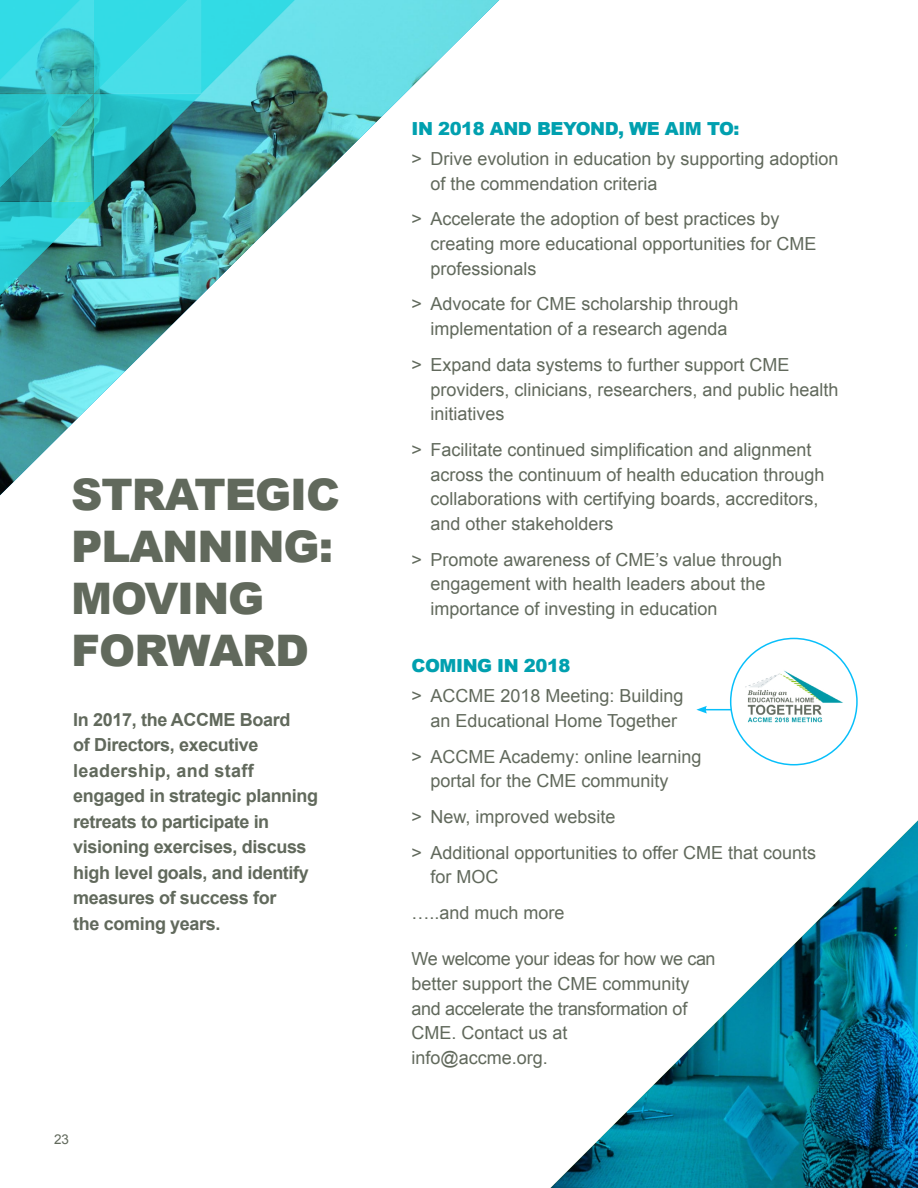
<style>
.page{position:relative;width:918px;height:1188px;background:#fff}
.page>*{position:absolute;margin:0;border:0;box-sizing:border-box;transform-origin:0 0}
.t1{font:900 43.5px/52.2px "Arial";letter-spacing:-.025em;color:#61695c}
.t2{font:18px/24.8px "Arial";color:#61695c}
.t3{font:700 18px/25.5px "Arial";letter-spacing:-.02em;color:#61695c}
.t4{font:18px/24.8px "Arial";letter-spacing:-.02em;color:#61695c}
.t5{font:900 18px "Arial";letter-spacing:-.025em;color:#00a0af}
.t6{font:13.5px "Arial";color:#61695c}
</style>
<div class="page">
<img style="left:0;top:0;width:499px;height:495px">
<img style="left:0;top:0;width:308px;height:309px">
<img style="left:551px;top:821px;width:367px;height:367px">
<img style="left:745px;top:670px;width:98px;height:53px">
<svg style="left:696px;top:706px;width:35px;height:8px"></svg>
<h1 class="t1" style="left:71px;top:467px;width:265px">STRATEGIC<br>PLANNING:<br>MOVING<br>FORWARD</h1>
<p class="t3" style="left:73px;top:707px;width:246px">In 2017, the ACCME Board<br>of Directors, executive leadership, and staff engaged in strategic planning retreats to participate in visioning exercises, discuss high level goals, and identify measures of success for<br>the coming years.</p>
<p class="t6" style="left:54px;top:1130px;width:17px">23</p>
<p class="t5" style="left:411px;top:115px;width:330px">I N 2018 AND BEYOND, WE AIM TO:</p>
<p class="t2" style="left:430px;top:147px;width:410px;text-indent:-19px">&gt; Drive evolution in education by supporting adoption of the commendation criteria</p>
<p class="t2" style="left:430px;top:207px;width:388px;text-indent:-19px">&gt; Accelerate the adoption of best practices by creating more educational opportunities for CME professionals</p>
<p class="t2" style="left:411px;top:292px;width:329px;text-align:center">&gt; Advocate for CME scholarship through implementation of a research agenda</p>
<p class="t2" style="left:430px;top:352px;width:410px;text-indent:-19px">&gt; Expand data systems to further support CME providers, clinicians, researchers, and public health initiatives</p>
<p class="t2" style="left:430px;top:437px;width:396px;text-indent:-19px">&gt; Facilitate continued simplification and alignment across the continuum of health education through collaborations with certifying boards, accreditors, and other stakeholders</p>
<p class="t2" style="left:430px;top:547px;width:353px;text-indent:-19px">&gt; Promote awareness of CME’s value through engagement with health leaders about the importance of investing in education</p>
<p class="t5" style="left:411px;top:653px;width:161px">COMING IN 2018</p>
<p class="t2" style="left:430px;top:684px;width:255px;text-indent:-19px">&gt; ACCME 2018 Meeting: Building an Educational Home Together</p>
<p class="t2" style="left:430px;top:744px;width:273px;text-indent:-19px">&gt; ACCME Academy: online learning portal for the CME community</p>
<p class="t2" style="left:411px;top:799px;width:406px;line-height:35.5px">&gt; New, improved website<br>&gt; Additional opportunities to offer CME that counts</p>
<p class="t2" style="left:411px;top:859px;width:155px;line-height:35.5px;text-indent:19px">for MOC<br>…..and much more</p>
<p class="t4" style="left:411px;top:947px;width:306px">We welcome your ideas for how we can better support the CME community and accelerate the transformation of<br>CME. Contact us at<br>info@accme.org.</p>
</div>
